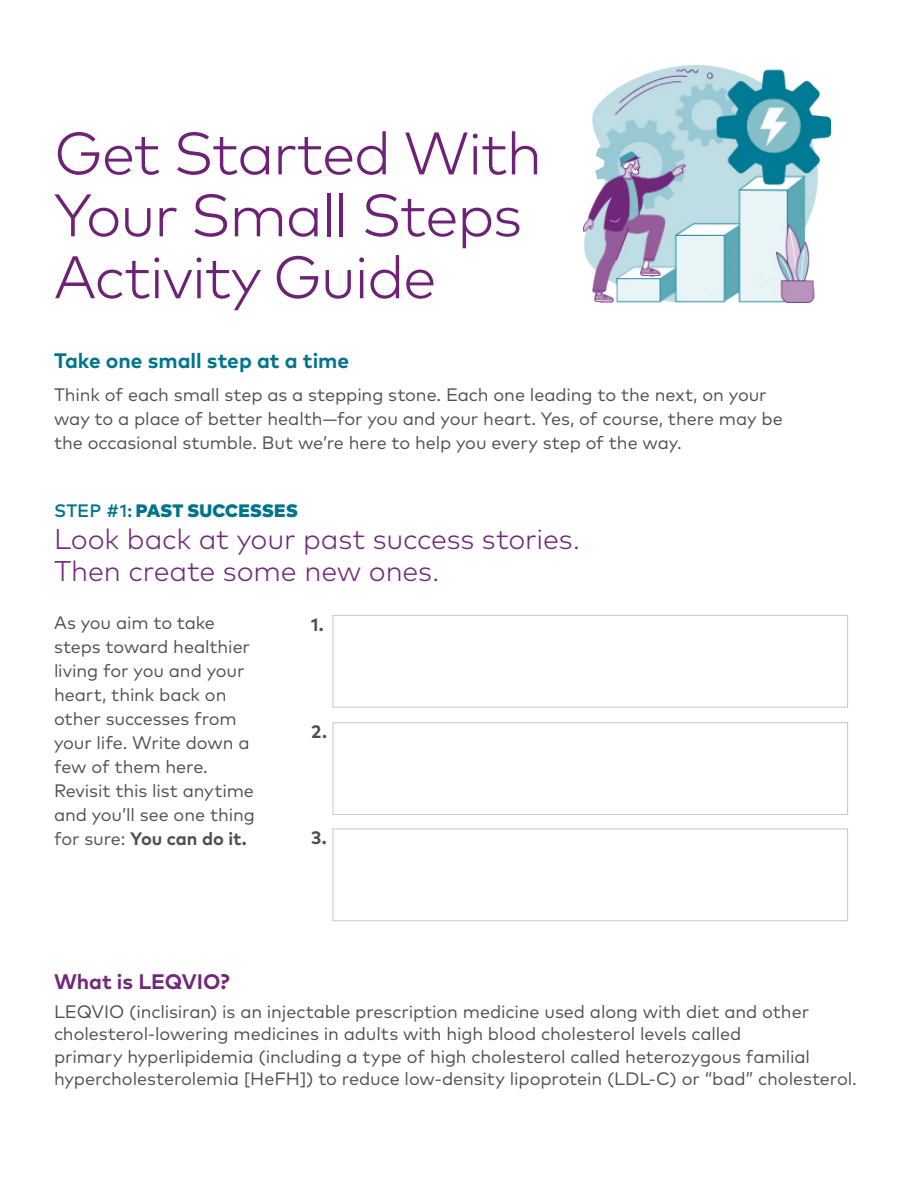
<style>
.page{position:relative;width:918px;height:1188px;background:#fff}
.page>*{position:absolute;margin:0;border:0;box-sizing:border-box;transform-origin:0 0}
.t1{font:300 60px/61.9px "Mark Pro";letter-spacing:-.025em;color:#6e2277}
.t2{font:300 28.5px/31.5px "Mark Pro";letter-spacing:-.01em;color:#70267a}
.t3{font:700 21px "Mark Pro";color:#00748d}
.t4{font:700 21px "Mark Pro";color:#72297a}
.t5{font:18px/24px "Mark Pro";letter-spacing:-.005em;color:#4e4f53}
.t6{font:900 18px "Mark Pro";color:#00748d}
.t7{font:700 18px "Mark Pro";color:#4e4f53}
.s1{font-weight:500}
.s2{font-weight:700}
</style>
<div class="page">
<div style="left:333px;top:615px;width:515px;height:93px;border:1px solid #c7c8ca"></div>
<div style="left:333px;top:722px;width:515px;height:93px;border:1px solid #c7c8ca"></div>
<div style="left:333px;top:829px;width:515px;height:92px;border:1px solid #c7c8ca"></div>
<img style="left:583px;top:65px;width:248px;height:237px">
<h1 class="t1" style="left:54px;top:118px;width:490px">Get Started With<br>Your Small Steps<br>Activity Guide</h1>
<p class="t3" style="left:54px;top:345px;width:297px">Take one small step at a time</p>
<p class="t5" style="left:54px;top:382px;width:730px">Think of each small step as a stepping stone. Each one leading to the next, on your way to a place of better health—for you and your heart. Yes, of course, there may be the occasional stumble. But we’re here to help you every step of the way.</p>
<p class="t6" style="left:54px;top:497px;width:245px"><span class="s1">STEP #1:</span> PAST SUCCESSES</p>
<h2 class="t2" style="left:54px;top:521px;width:528px">Look back at your past success stories.<br>Then create some new ones.</h2>
<p class="t5" style="left:54px;top:609px;width:202px">As you aim to take steps toward healthier living for you and your heart, think back on other successes from your life. Write down a few of them here.<br>Revisit this list anytime and you’ll see one thing for sure: <span class="s2">You can do it.</span></p>
<p class="t7" style="left:311px;top:610px;width:14px">1.</p>
<p class="t7" style="left:311px;top:718px;width:17px">2.</p>
<p class="t7" style="left:311px;top:824px;width:17px">3.</p>
<p class="t4" style="left:54px;top:965px;width:177px">What is LEQVIO?</p>
<p class="t5" style="left:54px;top:999px;width:805px;line-height:22.5px">LEQVIO (inclisiran) is an injectable prescription medicine used along with diet and other cholesterol-lowering medicines in adults with high blood cholesterol levels called<br>primary hyperlipidemia (including a type of high cholesterol called heterozygous familial hypercholesterolemia [HeFH]) to reduce low-density lipoprotein (LDL-C) or “bad” cholesterol.</p>
</div>
